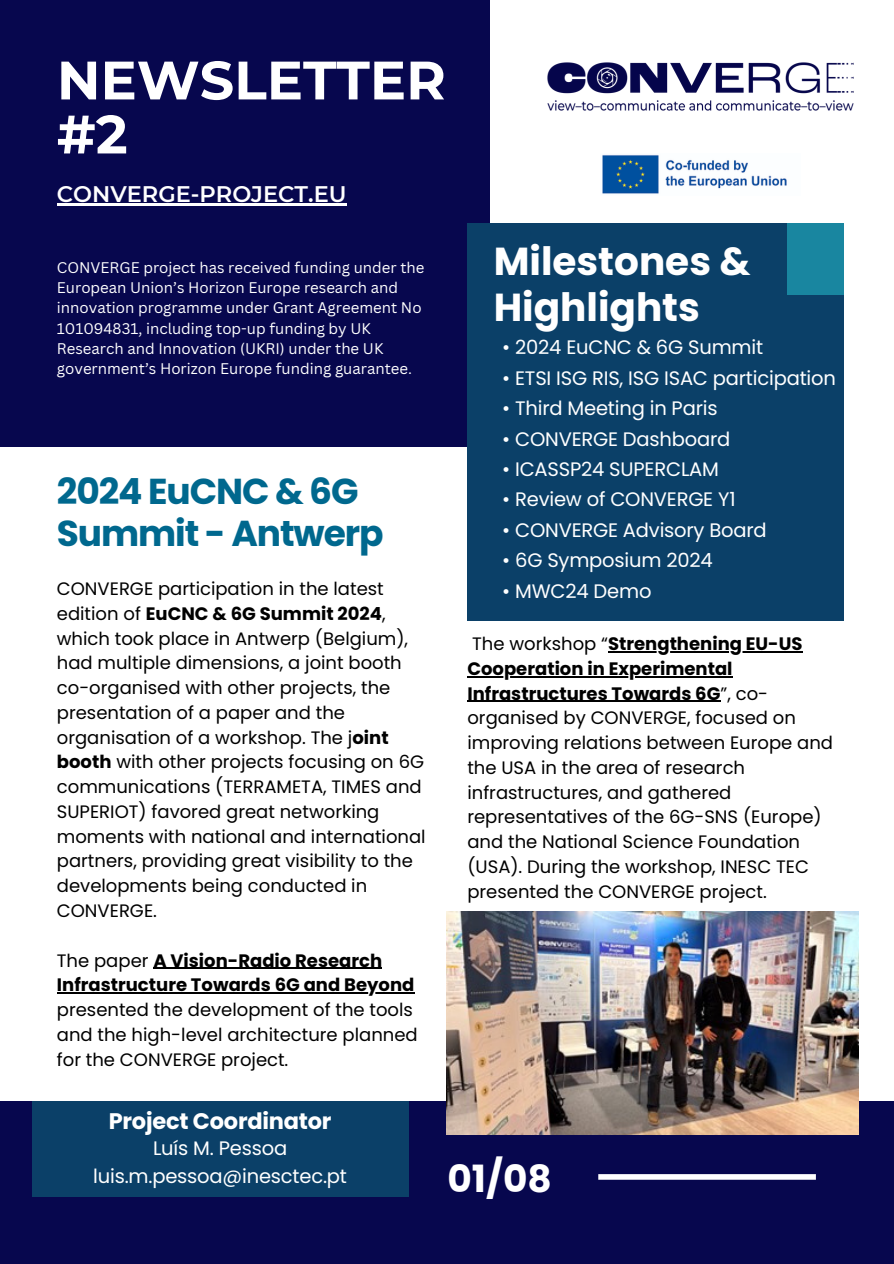
<style>
.page{position:relative;width:894px;height:1264px;background:#fff}
.page>*{position:absolute;margin:0;border:0;box-sizing:border-box;transform-origin:0 0}
.t1{font:700 54px/54px "Montserrat";color:#fff}
.t2{font:700 39px/46.2px "Poppins";color:#fff}
.t3{font:700 37.5px "Poppins";color:#fff}
.t4{font:700 36px/42.8px "Poppins";letter-spacing:-.03em;color:#00688e}
.t5{font:600 22.5px "Montserrat";color:#fff}
.t6{font:700 22.5px "Poppins";letter-spacing:-.01em;color:#fff}
.t7{font:19.5px/28.2px "Poppins";letter-spacing:-.01em;color:#fff;text-align:center}
.t8{font:18px/24.8px "Poppins";color:#000}
.t9{font:700 18px "Poppins";color:#000}
.t10{font:15px/20.2px "Canva Sans";color:#fff}
.s1{font-weight:700}
.s2{font-weight:400}
</style>
<div class="page">
<div style="left:0;top:0;width:489px;height:447px;background:#07074e"></div>
<div style="left:0;top:1100px;width:893px;height:163px;background:#07074e"></div>
<img style="left:446px;top:911px;width:412px;height:223px">
<div style="left:467px;top:223px;width:377px;height:397px;background:#0b4068"></div>
<div style="left:787px;top:223px;width:57px;height:71px;background:#1986a0"></div>
<div style="left:32px;top:1100px;width:376px;height:96px;background:#0b4068"></div>
<div style="left:598px;top:1174px;width:217px;height:5px;background:#fff"></div>
<img style="left:489px;top:0;width:365px;height:131px">
<img style="left:602px;top:155px;width:185px;height:39px">
<hr style="left:57px;top:203px;width:289px;height:3px;background:#fff">
<hr style="left:153px;top:967px;width:229px;height:1px;background:#000">
<hr style="left:57px;top:992px;width:357px;height:1px;background:#000">
<hr style="left:608px;top:651px;width:194px;height:1px;background:#000">
<hr style="left:467px;top:676px;width:265px;height:1px;background:#000">
<hr style="left:467px;top:700px;width:253px;height:2px;background:#000">
<h4 class="t1" style="left:57px;top:53px;width:390px">NEWSLETTER #2</h4>
<h3 class="t5" style="left:57px;top:180px;width:291px">CONVERGE-PROJECT.EU</h3>
<h5 class="t10" style="left:57px;top:257px;width:369px">CONVERGE project has received funding under the European Union’s Horizon Europe research and innovation programme under Grant Agreement No 101094831, including top-up funding by UK Research and Innovation (UKRI) under the UK government’s Horizon Europe funding guarantee.</h5>
<p class="t4" style="left:57px;top:469px;width:328px">2024 EuCNC &amp; 6G<br>Summit - Antwerp</p>
<h6 class="t8" style="left:57px;top:576px;width:370px">CONVERGE participation in the latest edition of <span class="s1">EuCNC &amp; 6G Summit 2024</span>, which took place in Antwerp (Belgium), had multiple dimensions, a joint booth co-organised with other projects, the presentation of a paper and the organisation of a workshop. The j<span class="s1">oint booth</span> with other projects focusing on 6G communications (TERRAMETA, TIMES and SUPERIOT) favored great networking moments with national and international partners, providing great visibility to the developments being conducted in CONVERGE.</h6>
<h3 class="t9" style="left:57px;top:947px;width:327px"><span class="s2">The paper</span> A Vision-Radio Research</h3>
<h6 class="t8" style="left:57px;top:972px;width:362px"><span class="s1">Infrastructure Towards 6G and Beyond </span>presented the development of the tools and the high-level architecture planned for the CONVERGE project.</h6>
<h6 class="t6" style="left:109px;top:1105px;width:224px">Project Coordinator</h6>
<h2 class="t7" style="left:93px;top:1134px;width:255px">Luís M. Pessoa luis.m.pessoa@inesctec.pt</h2>
<h1 class="t2" style="left:493px;top:238px;width:258px">Milestones &amp;<br>Highlights</h1>
<p class="t7" style="left:502px;top:333px;width:262px">• 2024 EuCNC &amp; 6G Summit</p>
<p class="t7" style="left:502px;top:364px;width:335px">• ETSI ISG RIS, ISG ISAC participation</p>
<p class="t7" style="left:502px;top:394px;width:217px">• Third Meeting in Paris</p>
<p class="t7" style="left:502px;top:424px;width:229px">• CONVERGE Dashboard</p>
<p class="t7" style="left:502px;top:455px;width:218px">• ICASSP24 SUPERCLAM</p>
<p class="t7" style="left:502px;top:485px;width:235px">• Review of CONVERGE Y1</p>
<p class="t7" style="left:502px;top:516px;width:266px">• CONVERGE Advisory Board</p>
<p class="t7" style="left:502px;top:546px;width:212px">• 6G Symposium 2024</p>
<p class="t7" style="left:502px;top:576px;width:151px">• MWC24 Demo</p>
<h6 class="t9" style="left:472px;top:631px;width:332px"><span class="s2">The workshop “</span>Strengthening EU-US</h6>
<p class="t8" style="left:467px;top:656px;width:367px"><span class="s1">Cooperation in Experimental Infrastructures Towards 6G</span>”, co&shy;organised by CONVERGE, focused on improving relations between Europe and the USA in the area of research infrastructures, and gathered representatives of the 6G-SNS (Europe) and the National Science Foundation (USA). During the workshop, INESC TEC presented the CONVERGE project.</p>
<p class="t3" style="left:447px;top:1152px;width:106px">01/08</p>
</div>
